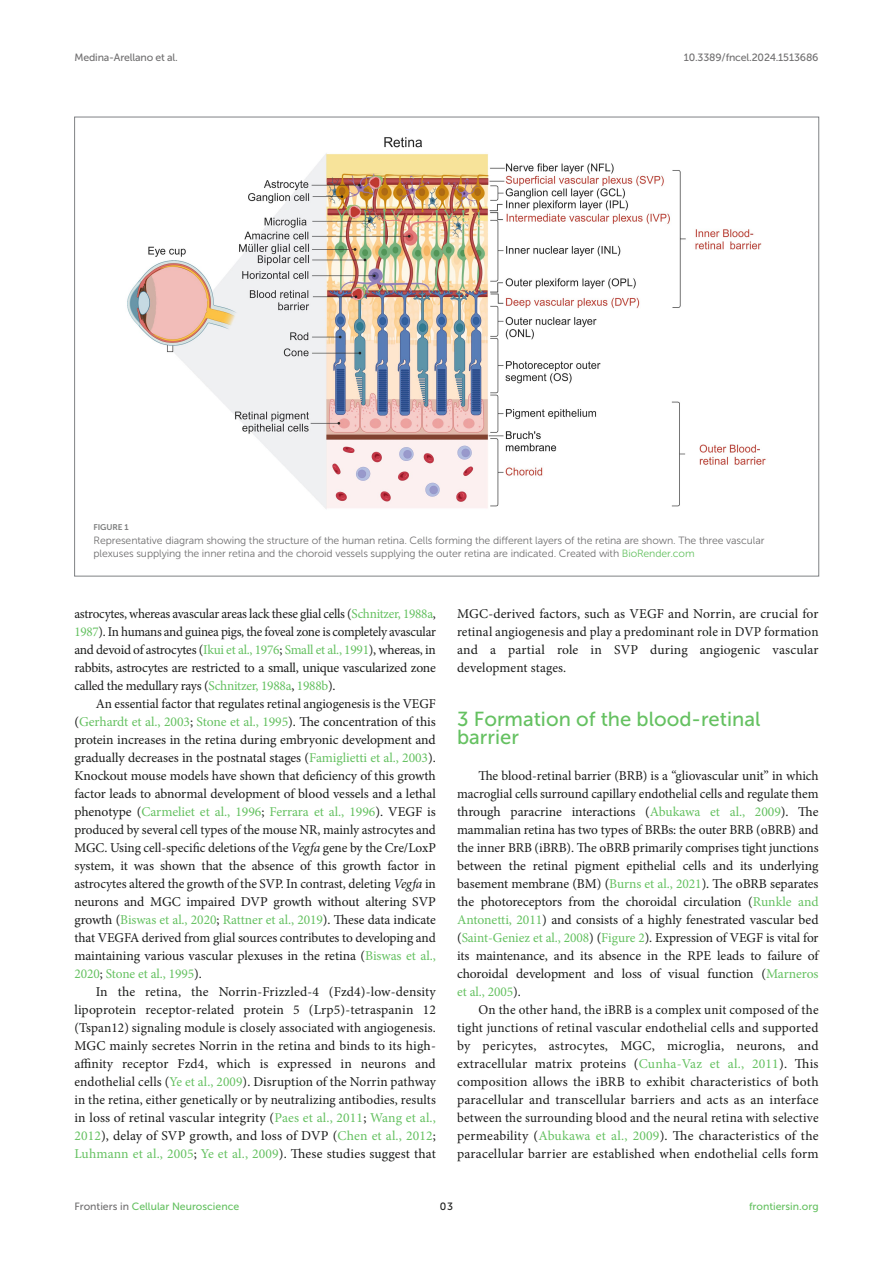
<style>
.page{position:relative;width:893px;height:1263px;background:#fff}
.page>*{position:absolute;margin:0;border:0;box-sizing:border-box;transform-origin:0 0}
.HEAD_1{font:20.25px/18px "Museo Sans 500";color:#65c161}
.TEXT{font:13.5px/18px "Minion Pro";color:#1b1c1b;text-align:justify}
.FIG_LEG{font:10.5px/13.5px "Museo Sans 300";letter-spacing:-.01em;color:#706f70}
.t1{font:10.5px "Museo Sans 500";letter-spacing:-.015em;color:#706f70}
.t2{font:10.5px "Museo Sans 500";color:#65c161}
.t3{font:10.5px "Museo Sans 500";color:#1b1c1b}
.FIG_HD{font:8.25px "Museo Sans 700";letter-spacing:-.01em;color:#7e7f7f}
.s1{color:#65c161}
.s2{font-style:italic}
.s3{color:#706f70}
</style>
<div class="page">
<img style="left:127px;top:137px;width:639px;height:372px">
<p class="t1" style="left:74px;top:51px;width:105px">Medina-Arellano et al.</p>
<p class="t1" style="left:684px;top:51px;width:136px">10.3389/fncel.2024.1513686</p>
<p class="FIG_HD" style="left:94px;top:523px;width:37px">FIGURE 1</p>
<p class="FIG_LEG" style="left:94px;top:533px;width:672px">Representative diagram showing the structure of the human retina. Cells forming the different layers of the retina are shown. The three vascular plexuses supplying the inner retina and the choroid vessels supplying the outer retina are indicated. Created with <span class="s1">BioRender.com</span></p>
<p class="TEXT" style="left:74px;top:605px;width:363px">astrocytes, whereas avascular areas lack these glial cells (<span class="s1">Schnitzer, 1988a</span>, <span class="s1">1987</span>). In humans and guinea pigs, the foveal zone is completely avascular and devoid of astrocytes (<span class="s1">Ikui et al., 1976</span>; <span class="s1">Small et al., 1991</span>), whereas, in rabbits, astrocytes are restricted to a small, unique vascularized zone called the medullary rays (<span class="s1">Schnitzer, 1988a</span>, <span class="s1">1988b</span>).</p>
<p class="TEXT" style="left:74px;top:695px;width:363px;text-indent:21px">An essential factor that regulates retinal angiogenesis is the VEGF (<span class="s1">Gerhardt et al., 2003</span>; <span class="s1">Stone et al., 1995</span>). The concentration of this protein increases in the retina during embryonic development and gradually decreases in the postnatal stages (<span class="s1">Famiglietti et al., 2003</span>).<br>Knockout mouse models have shown that deficiency of this growth factor leads to abnormal development of blood vessels and a lethal phenotype (<span class="s1">Carmeliet et al., 1996</span>; <span class="s1">Ferrara et al., 1996</span>). VEGF is produced by several cell types of the mouse NR, mainly astrocytes and MGC. Using cell-specific deletions of the <span class="s2">Vegfa</span> gene by the Cre/LoxP system, it was shown that the absence of this growth factor in astrocytes altered the growth of the SVP. In contrast, deleting <span class="s2">Vegfa</span> in neurons and MGC impaired DVP growth without altering SVP growth (<span class="s1">Biswas et al., 2020</span>; <span class="s1">Rattner et al., 2019</span>). These data indicate that VEGFA derived from glial sources contributes to developing and maintaining various vascular plexuses in the retina (<span class="s1">Biswas et al., 2020</span>; <span class="s1">Stone et al., 1995</span>).</p>
<p class="TEXT" style="left:74px;top:983px;width:363px;text-indent:21px">In the retina, the Norrin-Frizzled-4 (Fzd4)-low-density lipoprotein receptor-related protein 5 (Lrp5)-tetraspanin 12 (Tspan12) signaling module is closely associated with angiogenesis.<br>MGC mainly secretes Norrin in the retina and binds to its high&shy;affinity receptor Fzd4, which is expressed in neurons and endothelial cells (<span class="s1">Ye et al., 2009</span>). Disruption of the Norrin pathway in the retina, either genetically or by neutralizing antibodies, results in loss of retinal vascular integrity (<span class="s1">Paes et al., 2011</span>; <span class="s1">Wang et al., 2012</span>), delay of SVP growth, and loss of DVP (<span class="s1">Chen et al., 2012</span>; <span class="s1">Luhmann et al., 2005</span>; <span class="s1">Ye et al., 2009</span>). These studies suggest that</p>
<p class="TEXT" style="left:457px;top:605px;width:363px">MGC-derived factors, such as VEGF and Norrin, are crucial for retinal angiogenesis and play a predominant role in DVP formation and a partial role in SVP during angiogenic vascular development stages.</p>
<p class="HEAD_1" style="left:457px;top:710px;width:305px">3 Formation of the blood-retinal barrier</p>
<p class="TEXT" style="left:457px;top:767px;width:363px;text-indent:21px">The blood-retinal barrier (BRB) is a “gliovascular unit” in which macroglial cells surround capillary endothelial cells and regulate them through paracrine interactions (<span class="s1">Abukawa et al., 2009</span>). The mammalian retina has two types of BRBs: the outer BRB (oBRB) and the inner BRB (iBRB). The oBRB primarily comprises tight junctions between the retinal pigment epithelial cells and its underlying basement membrane (BM) (<span class="s1">Burns et al., 2021</span>). The oBRB separates the photoreceptors from the choroidal circulation (<span class="s1">Runkle and Antonetti, 2011</span>) and consists of a highly fenestrated vascular bed (<span class="s1">Saint-Geniez et al., 2008</span>) (<span class="s1">Figure 2</span>). Expression of VEGF is vital for its maintenance, and its absence in the RPE leads to failure of choroidal development and loss of visual function (<span class="s1">Marneros et al., 2005</span>).</p>
<p class="TEXT" style="left:457px;top:1001px;width:363px;text-indent:21px">On the other hand, the iBRB is a complex unit composed of the tight junctions of retinal vascular endothelial cells and supported by pericytes, astrocytes, MGC, microglia, neurons, and extracellular matrix proteins (<span class="s1">Cunha-Vaz et al., 2011</span>). This composition allows the iBRB to exhibit characteristics of both paracellular and transcellular barriers and acts as an interface between the surrounding blood and the neural retina with selective permeability (<span class="s1">Abukawa et al., 2009</span>). The characteristics of the paracellular barrier are established when endothelial cells form</p>
<p class="t2" style="left:74px;top:1200px;width:166px"><span class="s3">Frontiers in</span> Cellular Neuroscience</p>
<p class="t3" style="left:440px;top:1200px;width:15px">03</p>
<p class="t2" style="left:749px;top:1200px;width:71px">frontiersin.org</p>
</div>
